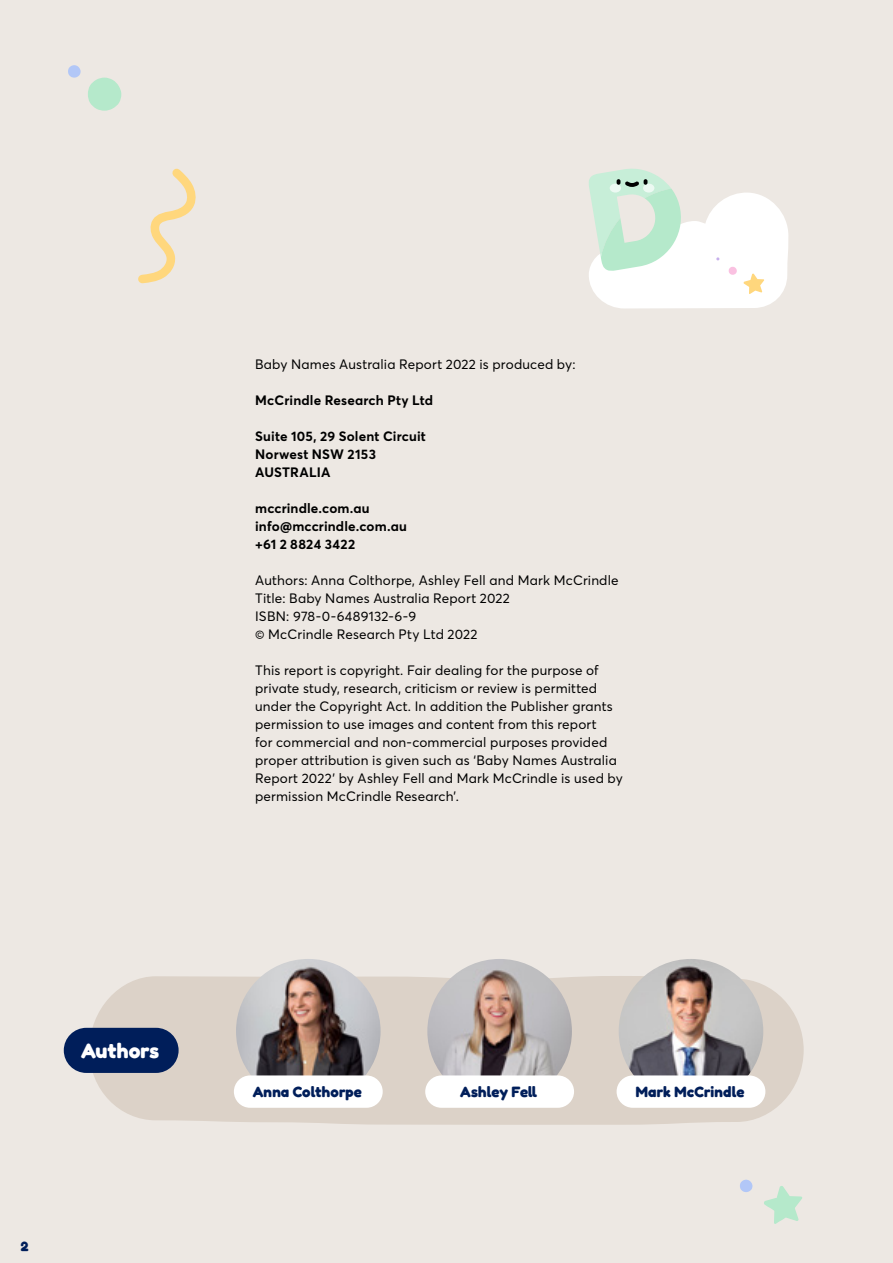
<style>
.page{position:relative;width:893px;height:1263px;background:#ede8e3}
.page>*{position:absolute;margin:0;border:0;box-sizing:border-box;transform-origin:0 0}
.Button_Title{font:700 21px "Fredoka";color:#fff}
.Button{font:700 15px "Fredoka";letter-spacing:.01em;color:#001e5a}
.t1{font:13.5px/18px "Averta PE";letter-spacing:.01em;color:#000}
.t2{font:700 13.5px/18px "Averta PE";letter-spacing:.01em;color:#000}
.Heading_2{font:700 13.5px "Fredoka";color:#001e5a}
</style>
<div class="page">
<svg style="left:89px;top:976px;width:715px;height:149px;fill:#dcd2c8"></svg>
<div style="left:64px;top:1028px;width:115px;height:45px;background:#001e5a;border-radius:23px"></div>
<img style="left:236px;top:959px;width:145px;height:144px;border-radius:72px">
<img style="left:427px;top:959px;width:145px;height:144px;border-radius:72px">
<img style="left:619px;top:959px;width:144px;height:144px;border-radius:72px">
<div style="left:234px;top:1075px;width:149px;height:33px;background:#fff;border-radius:16px"></div>
<div style="left:425px;top:1075px;width:149px;height:33px;background:#fff;border-radius:16px"></div>
<div style="left:617px;top:1075px;width:148px;height:33px;background:#fff;border-radius:16px"></div>
<svg style="left:764px;top:1186px;width:38px;height:38px"></svg>
<svg style="left:88px;top:78px;width:33px;height:33px"></svg>
<svg style="left:589px;top:168px;width:199px;height:140px"></svg>
<svg style="left:68px;top:65px;width:13px;height:13px"></svg>
<svg style="left:740px;top:1180px;width:12px;height:12px"></svg>
<svg style="left:138px;top:168px;width:58px;height:116px"></svg>
<p class="t1" style="left:255px;top:355px;width:322px">Baby Names Australia Report 2022 is produced by:</p>
<p class="t2" style="left:255px;top:391px;width:179px">McCrindle Research Pty Ltd</p>
<p class="t2" style="left:255px;top:427px;width:172px">Suite 105, 29 Solent Circuit<br>Norwest NSW 2153<br>AUSTRALIA</p>
<p class="t2" style="left:255px;top:499px;width:153px">mccrindle.com.au info@mccrindle.com.au +61 2 8824 3422</p>
<p class="t1" style="left:255px;top:571px;width:365px">Authors: Anna Colthorpe, Ashley Fell and Mark McCrindle Title: Baby Names Australia Report 2022<br>ISBN: 978-0-6489132-6-9<br>© McCrindle Research Pty Ltd 2022</p>
<p class="t1" style="left:255px;top:661px;width:369px">This report is copyright. Fair dealing for the purpose of private study, research, criticism or review is permitted under the Copyright Act. In addition the Publisher grants permission to use images and content from this report<br>for commercial and non-commercial purposes provided proper attribution is given such as ‘Baby Names Australia Report 2022’ by Ashley Fell and Mark McCrindle is used by permission McCrindle Research’.</p>
<p class="Button_Title" style="left:81px;top:1038px;width:79px">Authors</p>
<p class="Heading_2" style="left:21px;top:1238px;width:9px">2</p>
<p class="Button" style="left:253px;top:1083px;width:111px">Anna Colthorpe</p>
<p class="Button" style="left:460px;top:1083px;width:79px">Ashley Fell</p>
<p class="Button" style="left:636px;top:1083px;width:110px">Mark McCrindle</p>
</div>
